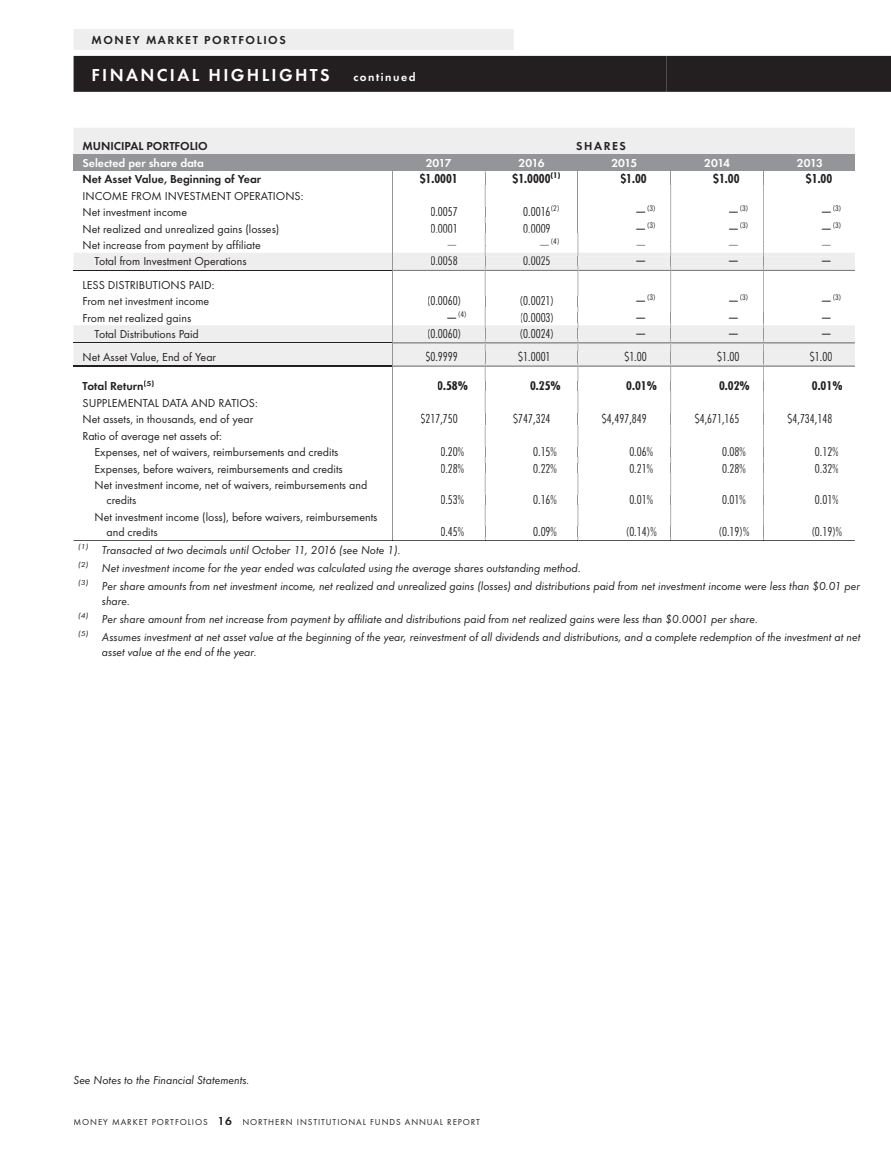
<style>
.page{position:relative;width:891px;height:1161px;background:#fff}
.page>*{position:absolute;margin:0;border:0;box-sizing:border-box;transform-origin:0 0}
.t1{font:700 18px "Function";letter-spacing:.13em;color:#fff}
.t2{font:italic 12px/18px "Function";color:#231f20}
.t3{font:12px/16.5px "Function";color:#231f20}
.t4{font:300 condensed 12px "Futura";color:#231f20}
.t5{font:700 12px "Function";color:#231f20}
.t6{font:700 condensed 12px "Futura";color:#231f20}
.t7{font:700 12px "Function";color:#fff}
.t8{font:700 12px "Function";letter-spacing:.13em;color:#231f20}
.t9{font:700 12px "Function";letter-spacing:.13em;color:#fff}
.t10{font:9px "Function";letter-spacing:.1em;color:#231f20}
.t11{font:300 condensed 7.5px "Futura";color:#231f20;scale:1.2 1}
.s1{font-size:12px}
.s2{font-weight:700;font-size:12px}
</style>
<div class="page">
<div style="left:74px;top:128px;width:781px;height:26px;background:#eeeeef"></div>
<div style="left:74px;top:154px;width:781px;height:16px;background:#939598"></div>
<div style="left:74px;top:29px;width:440px;height:21px;background:#eeeeef"></div>
<div style="left:74px;top:56px;width:817px;height:36px;background:#231f20"></div>
<div style="left:83px;top:142px;width:543px;height:8px;background:#eeeeef"></div>
<svg style="left:74px;top:170px;width:781px;height:371px"></svg>
<div style="left:92px;top:36px;width:193px;height:8px;background:#eeeeef"></div>
<p class="t8" style="left:92px;top:35px;width:196px">MONEY MARKET PORTFOLIOS</p>
<h1 class="t1" style="left:92px;top:67px;width:240px">FINANCIAL HIGHLIGHTS</h1>
<p class="t9" style="left:353px;top:72px;width:64px">continued</p>
<p class="t5" style="left:83px;top:141px;width:127px">MUNICIPAL PORTFOLIO</p>
<p class="t5" style="left:576px;top:141px;width:51px">SHARES</p>
<p class="t7" style="left:83px;top:158px;width:123px">Selected per share data</p>
<p class="t7" style="left:426px;top:158px;width:27px">2017</p>
<p class="t7" style="left:519px;top:158px;width:27px">2016</p>
<p class="t7" style="left:611px;top:158px;width:27px">2015</p>
<p class="t7" style="left:704px;top:158px;width:27px">2014</p>
<p class="t7" style="left:797px;top:158px;width:27px">2013</p>
<p class="t5" style="left:83px;top:174px;width:180px">Net Asset Value, Beginning of Year</p>
<p class="t6" style="left:420px;top:173px;width:40px">$1.0001</p>
<p class="t6" style="left:513px;top:173px;width:49px">$1.0000<sup>(1)</sup></p>
<p class="t6" style="left:620px;top:173px;width:28px">$1.00</p>
<p class="t6" style="left:713px;top:173px;width:28px">$1.00</p>
<p class="t6" style="left:806px;top:173px;width:28px">$1.00</p>
<p class="t3" style="left:83px;top:188px;width:222px">INCOME FROM INVESTMENT OPERATIONS:<br>Net investment income</p>
<p class="t4" style="left:430px;top:206px;width:29px">0.0057</p>
<p class="t4" style="left:523px;top:206px;width:38px">0.0016<sup>(2)</sup></p>
<p class="t11" style="left:635px;top:205px;width:19px"><span class="s1">—</span>(3)</p>
<p class="t11" style="left:728px;top:205px;width:19px"><span class="s1">—</span>(3)</p>
<p class="t11" style="left:820px;top:205px;width:19px"><span class="s1">—</span>(3)</p>
<p class="t3" style="left:83px;top:221px;width:198px">Net realized and unrealized gains (losses)</p>
<p class="t4" style="left:430px;top:223px;width:29px">0.0001</p>
<p class="t4" style="left:523px;top:223px;width:29px">0.0009</p>
<p class="t11" style="left:635px;top:222px;width:19px"><span class="s1">—</span>(3)</p>
<p class="t11" style="left:728px;top:222px;width:19px"><span class="s1">—</span>(3)</p>
<p class="t11" style="left:820px;top:222px;width:19px"><span class="s1">—</span>(3)</p>
<p class="t3" style="left:83px;top:238px;width:180px">Net increase from payment by affiliate</p>
<p class="t4" style="left:446px;top:239px;width:13px">—</p>
<p class="t11" style="left:539px;top:238px;width:19px"><span class="s1">—</span>(4)</p>
<p class="t4" style="left:635px;top:239px;width:13px">—</p>
<p class="t4" style="left:728px;top:239px;width:13px">—</p>
<p class="t4" style="left:820px;top:239px;width:13px">—</p>
<p class="t3" style="left:95px;top:254px;width:154px">Total from Investment Operations</p>
<p class="t4" style="left:430px;top:256px;width:29px">0.0058</p>
<p class="t4" style="left:523px;top:256px;width:29px">0.0025</p>
<p class="t4" style="left:635px;top:256px;width:13px">—</p>
<p class="t4" style="left:728px;top:256px;width:13px">—</p>
<p class="t4" style="left:820px;top:256px;width:13px">—</p>
<p class="t3" style="left:83px;top:277px;width:133px">LESS DISTRIBUTIONS PAID:<br>From net investment income</p>
<p class="t4" style="left:427px;top:296px;width:36px">(0.0060)</p>
<p class="t4" style="left:520px;top:296px;width:36px">(0.0021)</p>
<p class="t11" style="left:635px;top:294px;width:19px"><span class="s1">—</span>(3)</p>
<p class="t11" style="left:728px;top:294px;width:19px"><span class="s1">—</span>(3)</p>
<p class="t11" style="left:820px;top:294px;width:19px"><span class="s1">—</span>(3)</p>
<p class="t3" style="left:83px;top:310px;width:110px">From net realized gains</p>
<p class="t11" style="left:446px;top:311px;width:19px"><span class="s1">—</span>(4)</p>
<p class="t4" style="left:520px;top:312px;width:36px">(0.0003)</p>
<p class="t4" style="left:635px;top:312px;width:13px">—</p>
<p class="t4" style="left:728px;top:312px;width:13px">—</p>
<p class="t4" style="left:820px;top:312px;width:13px">—</p>
<p class="t3" style="left:95px;top:327px;width:106px">Total Distributions Paid</p>
<p class="t4" style="left:427px;top:328px;width:36px">(0.0060)</p>
<p class="t4" style="left:520px;top:328px;width:36px">(0.0024)</p>
<p class="t4" style="left:635px;top:328px;width:13px">—</p>
<p class="t4" style="left:728px;top:328px;width:13px">—</p>
<p class="t4" style="left:820px;top:328px;width:13px">—</p>
<p class="t3" style="left:83px;top:350px;width:135px">Net Asset Value, End of Year</p>
<p class="t4" style="left:425px;top:352px;width:34px">$0.9999</p>
<p class="t4" style="left:518px;top:352px;width:34px">$1.0001</p>
<p class="t4" style="left:624px;top:352px;width:24px">$1.00</p>
<p class="t4" style="left:717px;top:352px;width:24px">$1.00</p>
<p class="t4" style="left:810px;top:352px;width:24px">$1.00</p>
<p class="t5" style="left:83px;top:381px;width:73px">Total Return<sup>(5)</sup></p>
<p class="t6" style="left:437px;top:381px;width:32px">0.58%</p>
<p class="t6" style="left:530px;top:381px;width:32px">0.25%</p>
<p class="t6" style="left:626px;top:381px;width:32px">0.01%</p>
<p class="t6" style="left:719px;top:381px;width:32px">0.02%</p>
<p class="t6" style="left:812px;top:381px;width:32px">0.01%</p>
<p class="t3" style="left:83px;top:396px;width:177px">SUPPLEMENTAL DATA AND RATIOS:<br>Net assets, in thousands, end of year</p>
<p class="t4" style="left:420px;top:414px;width:39px">$217,750</p>
<p class="t4" style="left:513px;top:414px;width:39px">$747,324</p>
<p class="t4" style="left:602px;top:414px;width:46px">$4,497,849</p>
<p class="t4" style="left:695px;top:414px;width:46px">$4,671,165</p>
<p class="t4" style="left:788px;top:414px;width:46px">$4,734,148</p>
<p class="t3" style="left:95px;top:429px;width:245px;text-indent:-12px">Ratio of average net assets of:<br>Expenses, net of waivers, reimbursements and credits</p>
<p class="t4" style="left:440px;top:447px;width:25px">0.20%</p>
<p class="t4" style="left:533px;top:447px;width:25px">0.15%</p>
<p class="t4" style="left:629px;top:447px;width:25px">0.06%</p>
<p class="t4" style="left:722px;top:447px;width:25px">0.08%</p>
<p class="t4" style="left:815px;top:447px;width:25px">0.12%</p>
<p class="t3" style="left:95px;top:462px;width:250px">Expenses, before waivers, reimbursements and credits</p>
<p class="t4" style="left:440px;top:463px;width:25px">0.28%</p>
<p class="t4" style="left:533px;top:463px;width:25px">0.22%</p>
<p class="t4" style="left:629px;top:463px;width:25px">0.21%</p>
<p class="t4" style="left:722px;top:463px;width:25px">0.28%</p>
<p class="t4" style="left:815px;top:463px;width:25px">0.32%</p>
<p class="t3" style="left:106px;top:479px;width:262px;line-height:15px;text-indent:-12px">Net investment income, net of waivers, reimbursements and credits</p>
<p class="t4" style="left:440px;top:495px;width:25px">0.53%</p>
<p class="t4" style="left:533px;top:495px;width:25px">0.16%</p>
<p class="t4" style="left:629px;top:495px;width:25px">0.01%</p>
<p class="t4" style="left:722px;top:495px;width:25px">0.01%</p>
<p class="t4" style="left:815px;top:495px;width:25px">0.01%</p>
<p class="t3" style="left:106px;top:510px;width:272px;line-height:15px;text-indent:-12px">Net investment income (loss), before waivers, reimbursements and credits</p>
<p class="t4" style="left:440px;top:526px;width:25px">0.45%</p>
<p class="t4" style="left:533px;top:526px;width:25px">0.09%</p>
<p class="t4" style="left:626px;top:526px;width:32px">(0.14)%</p>
<p class="t4" style="left:719px;top:526px;width:32px">(0.19)%</p>
<p class="t4" style="left:811px;top:526px;width:32px">(0.19)%</p>
<p class="t2" style="left:78px;top:542px;width:784px"><sup>(1)</sup> Transacted at two decimals until October 11, 2016 (see Note 1).<br><sup>(2)</sup> Net investment income for the year ended was calculated using the average shares outstanding method.<br><sup>(3)</sup> Per share amounts from net investment income, net realized and unrealized gains (losses) and distributions paid from net investment income were less than $0.01 per</p>
<p class="t2" style="left:78px;top:593px;width:784px;text-indent:24px">share.<br><sup>(4)</sup> Per share amount from net increase from payment by affiliate and distributions paid from net realized gains were less than $0.0001 per share.<br><sup>(5)</sup> Assumes investment at net asset value at the beginning of the year, reinvestment of all dividends and distributions, and a complete redemption of the investment at net</p>
<p class="t2" style="left:102px;top:644px;width:156px">asset value at the end of the year.</p>
<p class="t2" style="left:74px;top:1072px;width:177px">See Notes to the Financial Statements.</p>
<p class="t10" style="left:74px;top:1118px;width:408px">MONEY MARKET PORTFOLIOS <span class="s2">16</span> NORTHERN INSTITUTIONAL FUNDS ANNUAL REPORT</p>
</div>
